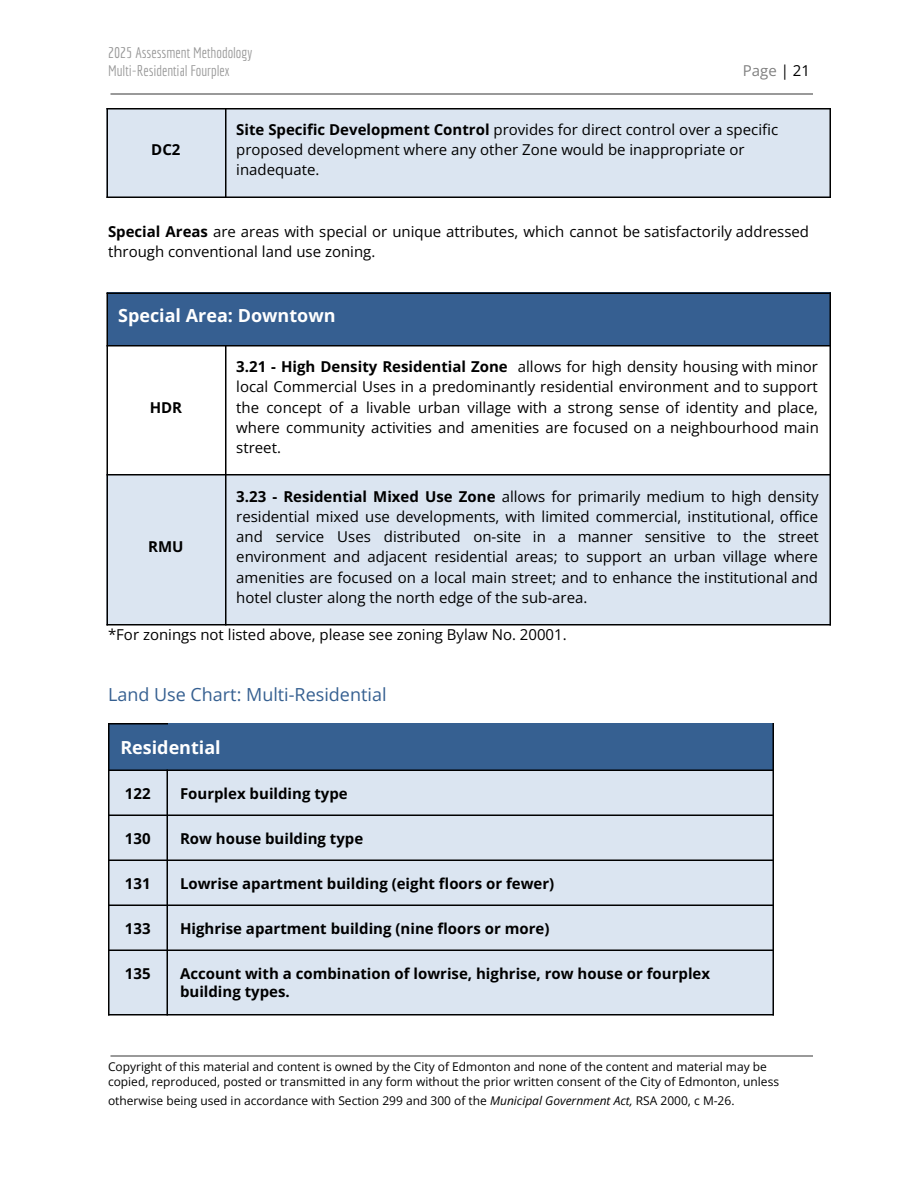
<style>
.page{position:relative;width:918px;height:1188px;background:#fff}
.page>*{position:absolute;margin:0;border:0;box-sizing:border-box;transform-origin:0 0}
.t1{font:700 18px "Open Sans";color:#fff}
.t2{font:18px "Open Sans";color:#366091}
.t3{font:15px/20.2px "Open Sans";color:#000}
.t4{font:700 15px/18px "Open Sans";color:#000}
.t5{font:15px/18px "Economica";color:#999}
.t6{font:15px "Open Sans";color:#808080}
.t7{font:12px/14.7px "Open Sans";color:#000}
.s1{color:#000}
.s2{font-weight:700}
.s3{font-style:italic}
</style>
<div class="page">
<div style="left:107px;top:108px;width:118px;height:89px;background:#dbe5f1"></div>
<div style="left:225px;top:108px;width:605px;height:89px;background:#dbe5f1"></div>
<div style="left:107px;top:292px;width:723px;height:53px;background:#365f91"></div>
<div style="left:107px;top:475px;width:118px;height:149px;background:#dbe5f1"></div>
<div style="left:225px;top:475px;width:605px;height:149px;background:#dbe5f1"></div>
<div style="left:108px;top:723px;width:665px;height:48px;background:#366091"></div>
<div style="left:108px;top:771px;width:60px;height:45px;background:#dbe5f1"></div>
<div style="left:168px;top:771px;width:605px;height:45px;background:#dbe5f1"></div>
<div style="left:108px;top:816px;width:60px;height:45px;background:#dbe5f1"></div>
<div style="left:168px;top:816px;width:605px;height:45px;background:#dbe5f1"></div>
<div style="left:108px;top:861px;width:60px;height:45px;background:#dbe5f1"></div>
<div style="left:168px;top:861px;width:605px;height:45px;background:#dbe5f1"></div>
<div style="left:108px;top:906px;width:60px;height:45px;background:#dbe5f1"></div>
<div style="left:168px;top:906px;width:605px;height:45px;background:#dbe5f1"></div>
<div style="left:108px;top:951px;width:60px;height:64px;background:#dbe5f1"></div>
<div style="left:168px;top:951px;width:605px;height:64px;background:#dbe5f1"></div>
<hr style="left:106px;top:108px;width:2px;height:90px;background:#000">
<hr style="left:225px;top:108px;width:1px;height:90px;background:#000">
<hr style="left:829px;top:108px;width:2px;height:90px;background:#000">
<hr style="left:106px;top:108px;width:725px;height:2px;background:#000">
<hr style="left:106px;top:197px;width:725px;height:1px;background:#000">
<hr style="left:106px;top:292px;width:2px;height:334px;background:#000">
<hr style="left:225px;top:345px;width:1px;height:281px;background:#000">
<hr style="left:829px;top:292px;width:2px;height:334px;background:#000">
<hr style="left:106px;top:292px;width:725px;height:2px;background:#000">
<hr style="left:106px;top:345px;width:725px;height:1px;background:#000">
<hr style="left:106px;top:474px;width:725px;height:2px;background:#000">
<hr style="left:106px;top:624px;width:725px;height:2px;background:#000">
<hr style="left:108px;top:723px;width:2px;height:292px;background:#000">
<hr style="left:167px;top:770px;width:1px;height:245px;background:#000">
<hr style="left:772px;top:723px;width:2px;height:292px;background:#000">
<hr style="left:108px;top:723px;width:60px;height:2px;background:#000">
<hr style="left:108px;top:770px;width:666px;height:1px;background:#000">
<hr style="left:108px;top:814px;width:666px;height:2px;background:#000">
<hr style="left:108px;top:859px;width:666px;height:2px;background:#000">
<hr style="left:108px;top:905px;width:666px;height:1px;background:#000">
<hr style="left:108px;top:950px;width:666px;height:1px;background:#000">
<hr style="left:108px;top:1014px;width:666px;height:2px;background:#000">
<p class="t5" style="left:108px;top:44px;width:146px">2025 Assessment Methodology<br>Multi-Residential Fourplex</p>
<p class="t6" style="left:743px;top:60px;width:69px">Page <span class="s1">| 21</span></p>
<p class="t4" style="left:151px;top:140px;width:31px">DC2</p>
<p class="t3" style="left:236px;top:119px;width:543px"><span class="s2">Site Specific Development Control</span> provides for direct control over a specific proposed development where any other Zone would be inappropriate or inadequate.</p>
<p class="t3" style="left:108px;top:221px;width:703px"><span class="s2">Special Areas</span> are areas with special or unique attributes, which cannot be satisfactorily addressed through conventional land use zoning.</p>
<p class="t1" style="left:118px;top:303px;width:219px">Special Area: Downtown</p>
<p class="t4" style="left:150px;top:398px;width:34px">HDR</p>
<p class="t3" style="left:236px;top:356px;width:584px;text-align:justify"><span class="s2">3.21 - High Density Residential Zone</span> allows for high density housing with minor local Commercial Uses in a predominantly residential environment and to support the concept of a livable urban village with a strong sense of identity and place, where community activities and amenities are focused on a neighbourhood main street.</p>
<p class="t3" style="left:236px;top:486px;width:584px;text-align:justify"><span class="s2">3.23 - Residential Mixed Use Zone</span> allows for primarily medium to high density residential mixed use developments, with limited commercial, institutional, office and service Uses distributed on-site in a manner sensitive to the street environment and adjacent residential areas; to support an urban village where amenities are focused on a local main street; and to enhance the institutional and hotel cluster along the north edge of the sub-area.</p>
<p class="t3" style="left:108px;top:624px;width:460px">*For zonings not listed above, please see zoning Bylaw No. 20001.</p>
<p class="t4" style="left:148px;top:537px;width:37px">RMU</p>
<p class="t2" style="left:108px;top:681px;width:280px">Land Use Chart: Multi-Residential</p>
<p class="t1" style="left:120px;top:735px;width:102px">Residential</p>
<p class="t4" style="left:125px;top:784px;width:27px">122</p>
<p class="t4" style="left:180px;top:784px;width:169px">Fourplex building type</p>
<p class="t4" style="left:125px;top:829px;width:27px">130</p>
<p class="t4" style="left:180px;top:829px;width:185px">Row house building type</p>
<p class="t4" style="left:125px;top:874px;width:27px">131</p>
<p class="t4" style="left:180px;top:874px;width:376px">Lowrise apartment building (eight floors or fewer)</p>
<p class="t4" style="left:125px;top:919px;width:27px">133</p>
<p class="t4" style="left:180px;top:919px;width:371px">Highrise apartment building (nine floors or more)</p>
<p class="t4" style="left:125px;top:964px;width:27px">135</p>
<p class="t4" style="left:180px;top:964px;width:532px">Account with a combination of lowrise, highrise, row house or fourplex building types.</p>
<p class="t7" style="left:108px;top:1059px;width:673px">Copyright of this material and content is owned by the City of Edmonton and none of the content and material may be copied, reproduced, posted or transmitted in any form without the prior written consent of the City of Edmonton, unless</p>
<p class="t7" style="left:108px;top:1093px;width:628px">otherwise being used in accordance with Section 299 and 300 of the <span class="s3">Municipal Government Act,</span> RSA 2000, c M-26.</p>
</div>
